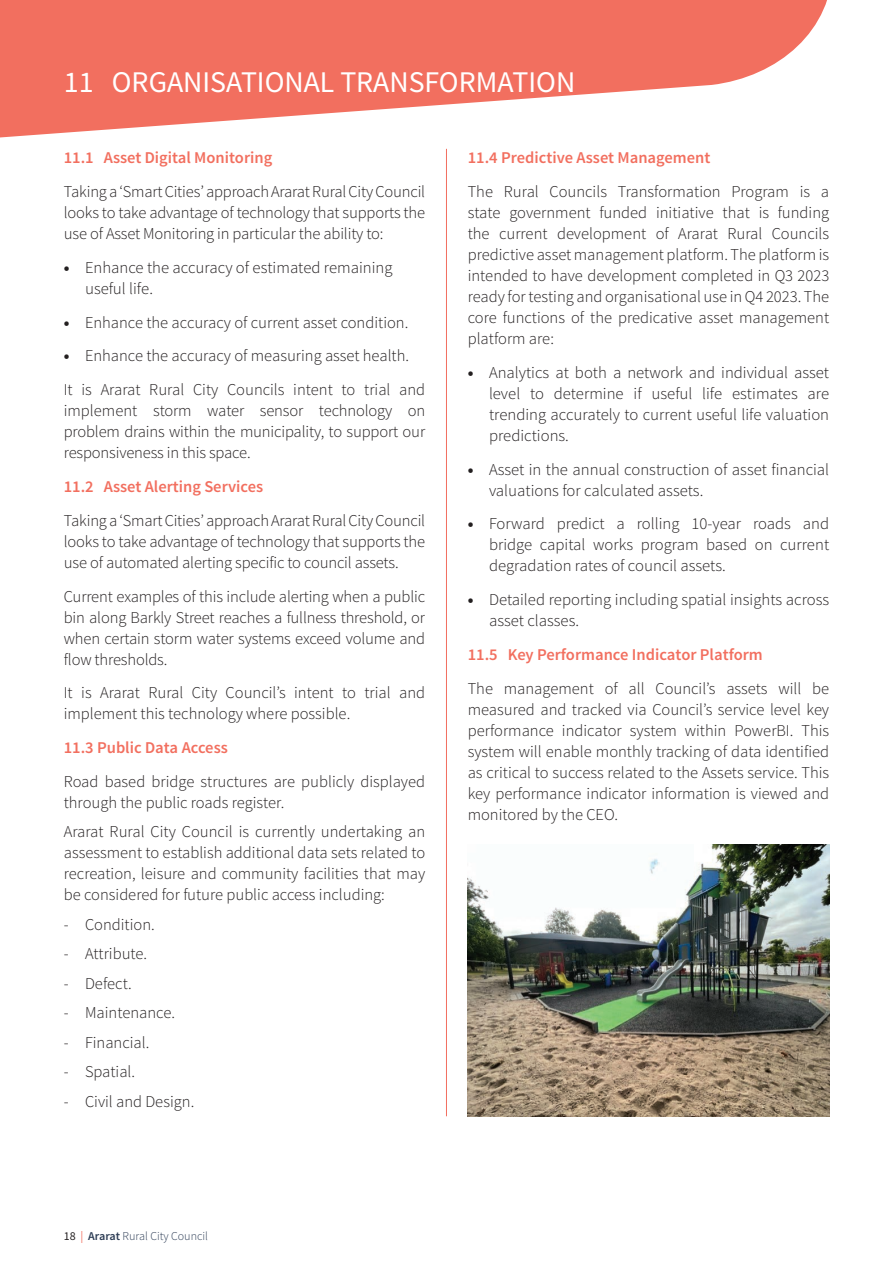
<style>
.page{position:relative;width:893px;height:1263px;background:#fff}
.page>*{position:absolute;margin:0;border:0;box-sizing:border-box;transform-origin:0 0}
.t1{font:30px "Source Sans Pro";color:#fff}
.t2{font:300 16.5px/21px "Source Sans Pro";color:#231f20;text-align:justify}
.t3{font:600 16.5px "Source Sans Pro";color:#f26f5f}
.t4{font:300 12px "Source Sans Pro";color:#2d3d55}
.s1{font-weight:700}
.s2{font-weight:400;color:#231f20}
.s3{font-weight:400;color:#f26f5f}
.s4{font-weight:600}
</style>
<div class="page">
<svg style="left:0;top:0;width:827px;height:138px;fill:#f26f5f"></svg>
<hr style="left:446px;top:149px;width:1px;height:967px;background:#f26f5f">
<img style="left:468px;top:844px;width:361px;height:272px">
<h1 class="t1" style="left:64px;top:64px;width:513px">11 ORGANISATIONAL TRANSFORMATION</h1>
<p class="t3" style="left:64px;top:147px;width:210px">11.1 Asset Digital Monitoring</p>
<p class="t2" style="left:64px;top:181px;width:363px">Taking a ‘Smart Cities’ approach Ararat Rural City Council looks to take advantage of technology that supports the use of Asset Monitoring in particular the ability to:</p>
<p class="t2" style="left:85px;top:257px;width:309px;text-indent:-21px"><span class="s1">•</span> Enhance the accuracy of estimated remaining useful life.</p>
<p class="t2" style="left:64px;top:312px;width:346px"><span class="s1">•</span> Enhance the accuracy of current asset condition.</p>
<p class="t2" style="left:64px;top:339px;width:363px;line-height:33.8px"><span class="s1">•</span> Enhance the accuracy of measuring asset health.<br>It is Ararat Rural City Councils intent to trial and</p>
<p class="t2" style="left:64px;top:400px;width:363px">implement storm water sensor technology on problem drains within the municipality, to support our responsiveness in this space.</p>
<p class="t3" style="left:64px;top:476px;width:201px">11.2 Asset Alerting Services</p>
<p class="t2" style="left:64px;top:510px;width:363px">Taking a ‘Smart Cities’ approach Ararat Rural City Council looks to take advantage of technology that supports the use of automated alerting specific to council assets.</p>
<p class="t2" style="left:64px;top:586px;width:363px">Current examples of this include alerting when a public bin along Barkly Street reaches a fullness threshold, or when certain storm water systems exceed volume and flow thresholds.</p>
<p class="t2" style="left:64px;top:682px;width:363px">It is Ararat Rural City Council’s intent to trial and implement this technology where possible.</p>
<p class="t3" style="left:64px;top:737px;width:166px">11.3 Public Data Access</p>
<p class="t2" style="left:64px;top:771px;width:363px">Road based bridge structures are publicly displayed through the public roads register.</p>
<p class="t2" style="left:64px;top:821px;width:363px">Ararat Rural City Council is currently undertaking an assessment to establish additional data sets related to recreation, leisure and community facilities that may be considered for future public access including:</p>
<p class="t2" style="left:64px;top:914px;width:92px">- Condition.</p>
<p class="t2" style="left:64px;top:943px;width:85px">- Attribute.</p>
<p class="t2" style="left:64px;top:973px;width:69px">- Defect.</p>
<p class="t2" style="left:64px;top:1002px;width:113px">- Maintenance.</p>
<p class="t2" style="left:64px;top:1032px;width:87px">- Financial.</p>
<p class="t2" style="left:64px;top:1061px;width:73px">- Spatial.</p>
<p class="t2" style="left:64px;top:1091px;width:132px">- Civil and Design.</p>
<p class="t3" style="left:468px;top:148px;width:244px">11.4 Predictive Asset Management</p>
<p class="t2" style="left:468px;top:181px;width:363px">The Rural Councils Transformation Program is a state government funded initiative that is funding the current development of Ararat Rural Councils predictive asset management platform. The platform is intended to have development completed in Q3 2023 ready for testing and organisational use in Q4 2023. The core functions of the predicative asset management platform are:</p>
<p class="t2" style="left:489px;top:362px;width:342px;text-indent:-21px"><span class="s1">•</span> Analytics at both a network and individual asset level to determine if useful life estimates are trending accurately to current useful life valuation predictions.</p>
<p class="t2" style="left:489px;top:459px;width:342px;text-indent:-21px"><span class="s1">•</span> Asset in the annual construction of asset financial valuations for calculated assets.</p>
<p class="t2" style="left:489px;top:514px;width:342px;text-indent:-21px"><span class="s1">•</span> Forward predict a rolling 10-year roads and bridge capital works program based on current degradation rates of council assets.</p>
<p class="t2" style="left:489px;top:589px;width:342px;text-indent:-21px"><span class="s1">•</span> Detailed reporting including spatial insights across asset classes.</p>
<p class="t3" style="left:468px;top:644px;width:297px">11.5 Key Performance Indicator Platform</p>
<p class="t2" style="left:468px;top:678px;width:363px">The management of all Council’s assets will be measured and tracked via Council’s service level key performance indicator system within PowerBI. This system will enable monthly tracking of data identified as critical to success related to the Assets service. This key performance indicator information is viewed and monitored by the CEO.</p>
<p class="t4" style="left:64px;top:1228px;width:146px"><span class="s2">18</span> <span class="s3">|</span> <span class="s4">Ararat</span> Rural City Council</p>
</div>
